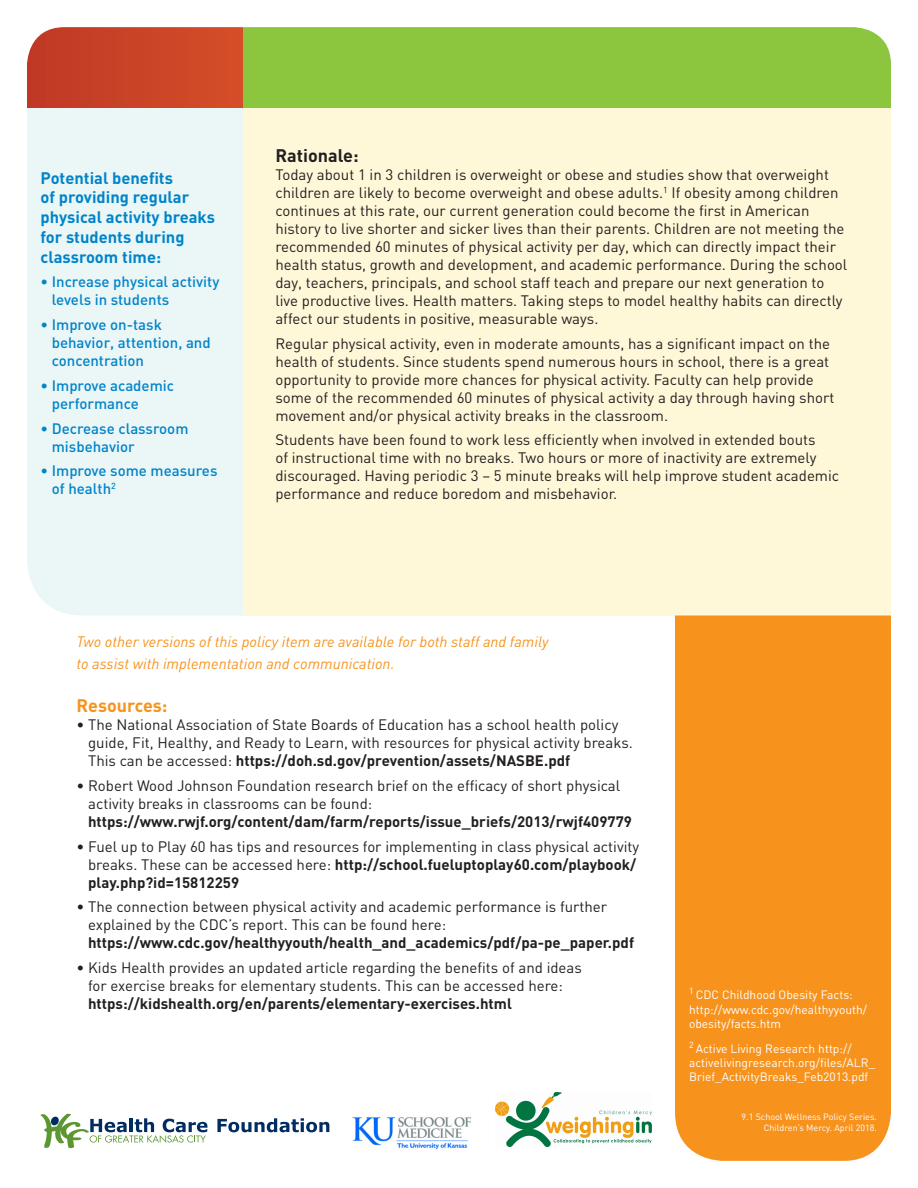
<style>
.page{position:relative;width:918px;height:1188px;background:#fff}
.page>*{position:absolute;margin:0;border:0;box-sizing:border-box;transform-origin:0 0}
.t1{font:700 18px "DIN";color:#f7931d}
.t2{font:700 18px "DIN";color:#231f20}
.t3{font:700 16.5px/19.8px "DIN";color:#0084ca}
.t4{font:15px/18px "DIN";color:#231f20}
.t5{font:700 15px "DIN";color:#231f20}
.t6{font:500 15px/18px "DIN";color:#0084ca}
.t7{font:italic 15px/21.6px "DIN";color:#f7931d}
.t8{font:12px/14.4px "DIN";color:#fff}
.t9{font:9px/10.8px "DIN";color:#fff;text-align:right}
.s1{font-weight:700}
</style>
<div class="page">
<div style="left:27px;top:108px;width:216px;height:508px;background:#ebf6f6"></div>
<div style="left:243px;top:100px;width:648px;height:516px;background:#fef7d8"></div>
<svg style="left:27px;top:27px;width:216px;height:81px;background:#ca472b"></svg>
<div style="left:243px;top:27px;width:648px;height:81px;background:#8bc63e"></div>
<div style="left:675px;top:616px;width:216px;height:545px;background:#f7931d"></div>
<img style="left:352px;top:1117px;width:119px;height:33px">
<img style="left:496px;top:1093px;width:155px;height:53px">
<svg style="left:217px;top:1118px;width:112px;height:14px"></svg>
<svg style="left:40px;top:1113px;width:167px;height:36px"></svg>
<p class="t3" style="left:40px;top:167px;width:176px">Potential benefits<br>of providing regular physical activity breaks for students during classroom time:</p>
<p class="t6" style="left:52px;top:273px;width:169px;text-indent:-11px">• Increase physical activity levels in students</p>
<p class="t6" style="left:52px;top:315px;width:161px;text-indent:-11px">• Improve on-task behavior, attention, and concentration</p>
<p class="t6" style="left:52px;top:376px;width:124px;text-indent:-11px">• Improve academic performance</p>
<p class="t6" style="left:52px;top:419px;width:138px;text-indent:-11px">• Decrease classroom misbehavior</p>
<p class="t6" style="left:52px;top:462px;width:167px;text-indent:-11px">• Improve some measures of health<sup>2</sup></p>
<p class="t2" style="left:275px;top:144px;width:85px">Rationale:</p>
<p class="t4" style="left:275px;top:165px;width:573px">Today about 1 in 3 children is overweight or obese and studies show that overweight children are likely to become overweight and obese adults.<sup>1</sup> If obesity among children continues at this rate, our current generation could become the first in American history to live shorter and sicker lives than their parents. Children are not meeting the recommended 60 minutes of physical activity per day, which can directly impact their health status, growth and development, and academic performance. During the school day, teachers, principals, and school staff teach and prepare our next generation to live productive lives. Health matters. Taking steps to model healthy habits can directly affect our students in positive, measurable ways.</p>
<p class="t4" style="left:275px;top:334px;width:560px">Regular physical activity, even in moderate amounts, has a significant impact on the health of students. Since students spend numerous hours in school, there is a great opportunity to provide more chances for physical activity. Faculty can help provide some of the recommended 60 minutes of physical activity a day through having short movement and/or physical activity breaks in the classroom.</p>
<p class="t4" style="left:275px;top:431px;width:565px">Students have been found to work less efficiently when involved in extended bouts<br>of instructional time with no breaks. Two hours or more of inactivity are extremely discouraged. Having periodic 3 – 5 minute breaks will help improve student academic performance and reduce boredom and misbehavior.</p>
<p class="t7" style="left:76px;top:631px;width:474px">Two other versions of this policy item are available for both staff and family to assist with implementation and communication.</p>
<p class="t1" style="left:76px;top:694px;width:93px">Resources:</p>
<p class="t4" style="left:88px;top:715px;width:546px;text-indent:-12px">• The National Association of State Boards of Education has a school health policy guide, Fit, Healthy, and Ready to Learn, with resources for physical activity breaks.<br>This can be accessed: <span class="s1">https://doh.sd.gov/prevention/assets/NASBE.pdf</span></p>
<p class="t4" style="left:88px;top:776px;width:534px;text-indent:-12px">• Robert Wood Johnson Foundation research brief on the efficacy of short physical activity breaks in classrooms can be found:</p>
<p class="t5" style="left:88px;top:812px;width:545px">https://www.rwjf.org/content/dam/farm/reports/issue_briefs/2013/rwjf409779</p>
<p class="t4" style="left:88px;top:837px;width:553px;text-indent:-12px">• Fuel up to Play 60 has tips and resources for implementing in class physical activity breaks. These can be accessed here: <span class="s1">http://school.fueluptoplay60.com/playbook/ play.php?id=15812259</span></p>
<p class="t4" style="left:88px;top:898px;width:521px;text-indent:-12px">• The connection between physical activity and academic performance is further explained by the CDC’s report. This can be found here:</p>
<p class="t5" style="left:88px;top:933px;width:548px">https://www.cdc.gov/healthyyouth/health_and_academics/pdf/pa-pe_paper.pdf</p>
<p class="t4" style="left:76px;top:958px;width:507px;text-align:center">• Kids Health provides an updated article regarding the benefits of and ideas for exercise breaks for elementary students. This can be accessed here:</p>
<p class="t5" style="left:88px;top:994px;width:425px">https://kidshealth.org/en/parents/elementary-exercises.html</p>
<p class="t8" style="left:689px;top:987px;width:180px"><sup>1</sup> CDC Childhood Obesity Facts: http://www.cdc.gov/healthyyouth/ obesity/facts.htm</p>
<p class="t8" style="left:689px;top:1041px;width:188px"><sup>2</sup> Active Living Research http:// activelivingresearch.org/files/ALR_<br>Brief_ActivityBreaks_Feb2013.pdf</p>
<p class="t9" style="left:742px;top:1111px;width:137px">9.1 School Wellness Policy Series.<br>Children’s Mercy. April 2018.</p>
</div>
